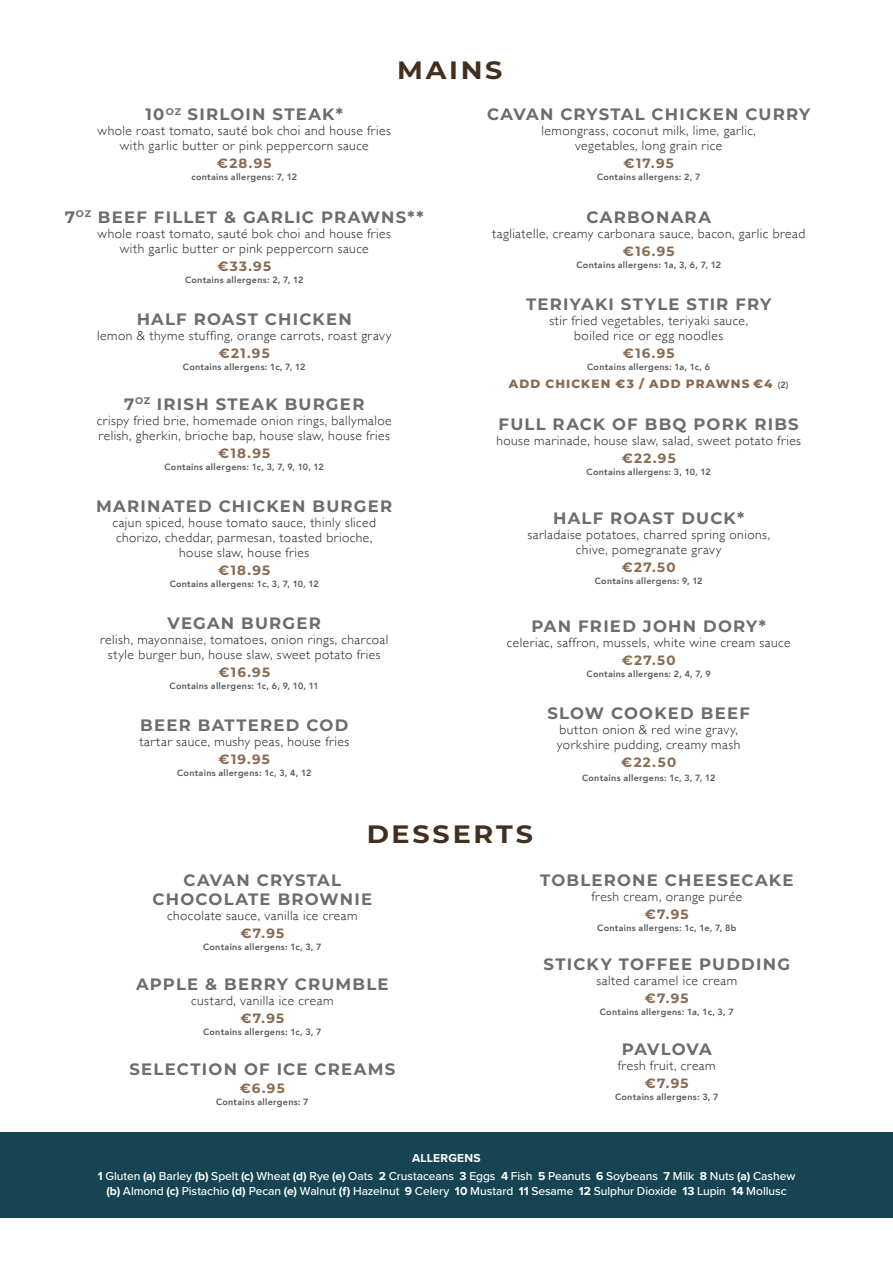
<style>
.page{position:relative;width:893px;height:1263px;background:#fff}
.page>*{position:absolute;margin:0;border:0;box-sizing:border-box;transform-origin:0 0}
.t1{font:700 25.05px "Montserrat";letter-spacing:.105em;color:#422f1e;scale:1.08 1}
.t2{font:700 16.5px/19.8px "Montserrat";letter-spacing:.075em;color:#6c6d70;text-align:center}
.t3{font:700 16.5px "Montserrat";letter-spacing:.035em;color:#6c6d70}
.t4{font:300 13.5px/15px "Gill Sans";letter-spacing:.035em;color:#231f20;text-align:center}
.t5{font:700 13.5px "Montserrat";letter-spacing:.09em;color:#886a51}
.t6{font:500 12px/18.9px "Proxima Nova";letter-spacing:-.005em;color:#fff;text-align:center}
.t7{font:800 12px "Montserrat";letter-spacing:.09em;color:#886a51}
.t8{font:800 9px "Avenir";letter-spacing:.03em;color:#57585a}
.s1{font-family:"Avenir";font-size:9px;color:#57585a}
.s2{font-weight:700}
</style>
<div class="page">
<div style="left:0;top:1133px;width:893px;height:85px;background:#164452"></div>
<h1 class="t1" style="left:397px;top:52px;width:99px">MAINS</h1>
<p class="t2" style="left:146px;top:104px;width:199px">10<sup>OZ</sup> SIRLOIN STEAK*</p>
<p class="t4" style="left:98px;top:123px;width:295px">whole roast tomato, sauté bok choi and house fries with garlic butter or pink peppercorn sauce</p>
<p class="t5" style="left:217px;top:154px;width:56px">€28.95</p>
<p class="t8" style="left:191px;top:170px;width:107px">contains allergens: 7, 12</p>
<p class="t2" style="left:65px;top:206px;width:360px">7<sup>OZ</sup> BEEF FILLET &amp; GARLIC PRAWNS**</p>
<p class="t4" style="left:98px;top:225px;width:295px">whole roast tomato, sauté bok choi and house fries with garlic butter or pink peppercorn sauce</p>
<p class="t5" style="left:217px;top:256px;width:55px">€33.95</p>
<p class="t8" style="left:185px;top:272px;width:120px">Contains allergens: 2, 7, 12</p>
<p class="t2" style="left:137px;top:308px;width:217px">HALF ROAST CHICKEN</p>
<p class="t4" style="left:97px;top:327px;width:296px">lemon &amp; thyme stuffing, orange carrots, roast gravy</p>
<p class="t5" style="left:219px;top:343px;width:53px">€21.95</p>
<p class="t8" style="left:183px;top:360px;width:124px">Contains allergens: 1c, 7, 12</p>
<p class="t2" style="left:124px;top:393px;width:242px">7<sup>OZ</sup> IRISH STEAK BURGER</p>
<p class="t4" style="left:97px;top:412px;width:296px;text-align:left">crispy fried brie, homemade onion rings, ballymaloe relish, gherkin, brioche bap, house slaw, house fries</p>
<p class="t5" style="left:218px;top:443px;width:54px">€18.95</p>
<p class="t8" style="left:165px;top:459px;width:161px">Contains allergens: 1c, 3, 7, 9, 10, 12</p>
<p class="t2" style="left:96px;top:495px;width:298px">MARINATED CHICKEN BURGER</p>
<p class="t4" style="left:113px;top:514px;width:265px">cajun spiced, house tomato sauce, thinly sliced chorizo, cheddar, parmesan, toasted brioche, house slaw, house fries</p>
<p class="t5" style="left:218px;top:560px;width:54px">€18.95</p>
<p class="t8" style="left:170px;top:577px;width:151px">Contains allergens: 1c, 3, 7, 10, 12</p>
<p class="t2" style="left:167px;top:613px;width:155px">VEGAN BURGER</p>
<p class="t4" style="left:100px;top:632px;width:290px">relish, mayonnaise, tomatoes, onion rings, charcoal style burger bun, house slaw, sweet potato fries</p>
<p class="t5" style="left:218px;top:663px;width:53px">€16.95</p>
<p class="t8" style="left:170px;top:679px;width:151px">Contains allergens: 1c, 6, 9, 10, 11</p>
<p class="t2" style="left:140px;top:715px;width:210px">BEER BATTERED COD</p>
<p class="t4" style="left:139px;top:734px;width:211px">tartar sauce, mushy peas, house fries</p>
<p class="t5" style="left:219px;top:750px;width:53px">€19.95</p>
<p class="t8" style="left:177px;top:766px;width:136px">Contains allergens: 1c, 3, 4, 12</p>
<p class="t2" style="left:487px;top:104px;width:325px">CAVAN CRYSTAL CHICKEN CURRY</p>
<p class="t4" style="left:541px;top:123px;width:216px">lemongrass, coconut milk, lime, garlic, vegetables, long grain rice</p>
<p class="t5" style="left:624px;top:154px;width:52px">€17.95</p>
<p class="t8" style="left:597px;top:170px;width:105px">Contains allergens: 2, 7</p>
<p class="t2" style="left:586px;top:206px;width:126px">CARBONARA</p>
<p class="t4" style="left:492px;top:225px;width:315px">tagliatelle, creamy carbonara sauce, bacon, garlic bread</p>
<p class="t5" style="left:623px;top:241px;width:53px">€16.95</p>
<p class="t8" style="left:576px;top:257px;width:146px">Contains allergens: 1a, 3, 6, 7, 12</p>
<p class="t2" style="left:526px;top:293px;width:247px">TERIYAKI STYLE STIR FRY</p>
<p class="t4" style="left:549px;top:312px;width:200px">stir fried vegetables, teriyaki sauce, boiled rice or egg noodles</p>
<p class="t5" style="left:623px;top:343px;width:53px">€16.95</p>
<p class="t8" style="left:587px;top:360px;width:125px">Contains allergens: 1a, 1c, 6</p>
<p class="t7" style="left:509px;top:375px;width:281px">ADD CHICKEN €3 / ADD PRAWNS €4 <span class="s1">(2)</span></p>
<p class="t2" style="left:499px;top:414px;width:302px">FULL RACK OF BBQ PORK RIBS</p>
<p class="t4" style="left:496px;top:433px;width:306px">house marinade, house slaw, salad, sweet potato fries</p>
<p class="t5" style="left:622px;top:449px;width:56px">€22.95</p>
<p class="t8" style="left:587px;top:465px;width:126px">Contains allergens: 3, 10, 12</p>
<p class="t2" style="left:553px;top:507px;width:193px">HALF ROAST DUCK*</p>
<p class="t4" style="left:527px;top:526px;width:244px">sarladaise potatoes, charred spring onions, chive, pomegranate gravy</p>
<p class="t5" style="left:622px;top:557px;width:55px">€27.50</p>
<p class="t8" style="left:595px;top:573px;width:109px">Contains allergens: 9, 12</p>
<p class="t2" style="left:531px;top:615px;width:236px">PAN FRIED JOHN DORY*</p>
<p class="t4" style="left:507px;top:634px;width:285px">celeriac, saffron, mussels, white wine cream sauce</p>
<p class="t5" style="left:622px;top:650px;width:55px">€27.50</p>
<p class="t8" style="left:587px;top:667px;width:126px">Contains allergens: 2, 4, 7, 9</p>
<p class="t2" style="left:547px;top:703px;width:204px">SLOW COOKED BEEF</p>
<p class="t4" style="left:557px;top:722px;width:185px;text-align:left">button onion &amp; red wine gravy, yorkshire pudding, creamy mash</p>
<p class="t5" style="left:621px;top:753px;width:56px">€22.50</p>
<p class="t8" style="left:582px;top:770px;width:135px">Contains allergens: 1c, 3, 7, 12</p>
<h1 class="t1" style="left:367px;top:816px;width:156px">DESSERTS</h1>
<p class="t2" style="left:153px;top:869px;width:221px">CAVAN CRYSTAL<br>CHOCOLATE BROWNIE</p>
<p class="t4" style="left:167px;top:908px;width:192px">chocolate sauce, vanilla ice cream</p>
<p class="t5" style="left:240px;top:924px;width:45px">€7.95</p>
<p class="t8" style="left:203px;top:940px;width:120px">Contains allergens: 1c, 3, 7</p>
<p class="t2" style="left:136px;top:973px;width:254px">APPLE &amp; BERRY CRUMBLE</p>
<p class="t4" style="left:191px;top:992px;width:144px">custard, vanilla ice cream</p>
<p class="t5" style="left:240px;top:1008px;width:45px">€7.95</p>
<p class="t8" style="left:203px;top:1025px;width:120px">Contains allergens: 1c, 3, 7</p>
<p class="t2" style="left:129px;top:1058px;width:267px">SELECTION OF ICE CREAMS</p>
<p class="t5" style="left:240px;top:1078px;width:46px">€6.95</p>
<p class="t8" style="left:216px;top:1094px;width:94px">Contains allergens: 7</p>
<p class="t2" style="left:540px;top:869px;width:255px">TOBLERONE CHEESECAKE</p>
<p class="t4" style="left:591px;top:888px;width:152px">fresh cream, orange purée</p>
<p class="t5" style="left:645px;top:904px;width:45px">€7.95</p>
<p class="t8" style="left:597px;top:920px;width:141px">Contains allergens: 1c, 1e, 7, 8b</p>
<p class="t2" style="left:543px;top:954px;width:248px">STICKY TOFFEE PUDDING</p>
<p class="t4" style="left:596px;top:973px;width:142px">salted caramel ice cream</p>
<p class="t5" style="left:645px;top:989px;width:45px">€7.95</p>
<p class="t8" style="left:600px;top:1005px;width:135px">Contains allergens: 1a, 1c, 3, 7</p>
<p class="t3" style="left:622px;top:1037px;width:91px">PAVLOVA</p>
<p class="t4" style="left:618px;top:1057px;width:99px">fresh fruit, cream</p>
<p class="t5" style="left:645px;top:1073px;width:45px">€7.95</p>
<p class="t8" style="left:615px;top:1090px;width:105px">Contains allergens: 3, 7</p>
<p class="t6" style="left:98px;top:1148px;width:699px"><span class="s2">ALLERGENS<br>1</span> Gluten <span class="s2">(a)</span> Barley <span class="s2">(b)</span> Spelt <span class="s2">(c)</span> Wheat <span class="s2">(d)</span> Rye <span class="s2">(e)</span> Oats <span class="s2">2</span> Crustaceans <span class="s2">3</span> Eggs <span class="s2">4</span> Fish <span class="s2">5</span> Peanuts <span class="s2">6</span> Soybeans <span class="s2">7</span> Milk <span class="s2">8</span> Nuts <span class="s2">(a)</span> Cashew</p>
<p class="t6" style="left:106px;top:1181px;width:682px"><span class="s2">(b)</span> Almond <span class="s2">(c)</span> Pistachio <span class="s2">(d)</span> Pecan <span class="s2">(e)</span> Walnut <span class="s2">(f)</span> Hazelnut <span class="s2">9</span> Celery <span class="s2">10</span> Mustard <span class="s2">11</span> Sesame <span class="s2">12</span> Sulphur Dioxide <span class="s2">13</span> Lupin <span class="s2">14</span> Mollusc</p>
</div>
